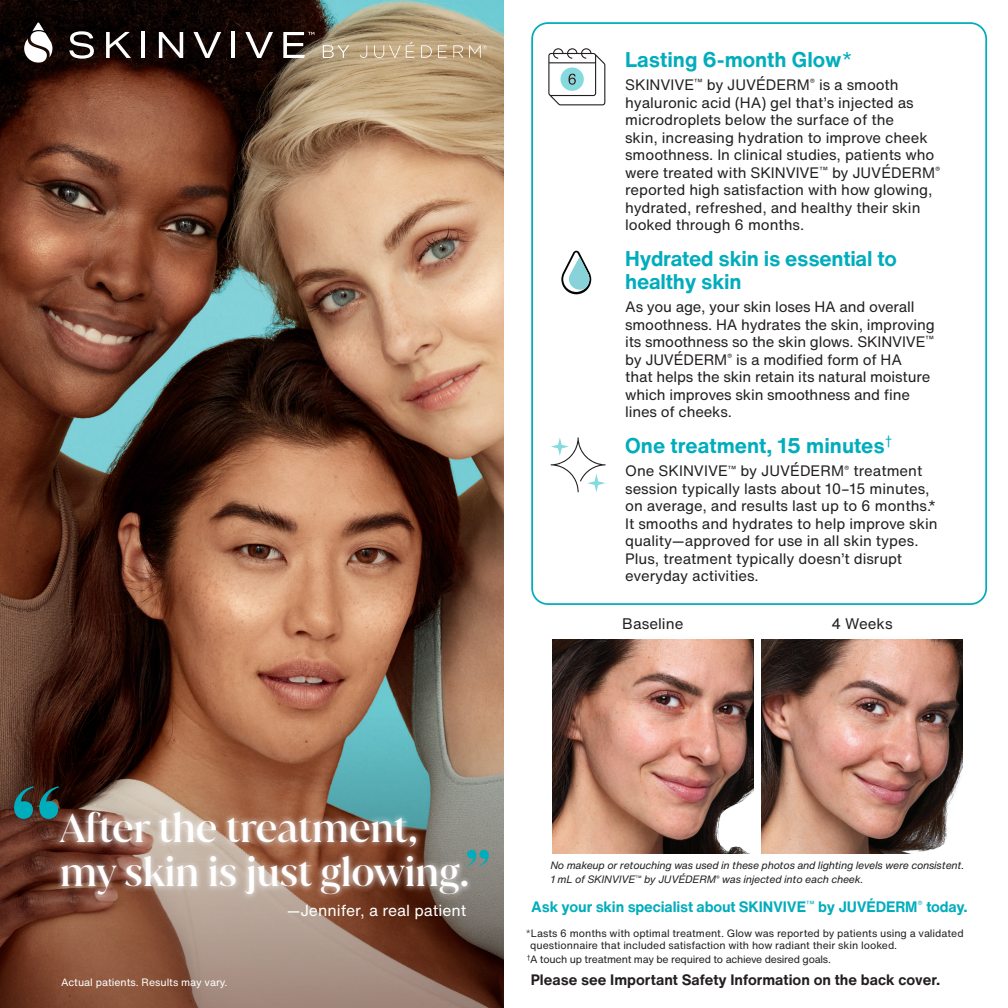
<style>
.page{position:relative;width:1008px;height:1008px;background:#fff}
.page>*{position:absolute;margin:0;border:0;box-sizing:border-box;transform-origin:0 0}
.t1{font:500 121.1px "Juana";color:#00adbc}
.t2{font:500 59.5px "Juana";color:#00adbc}
.t3{font:500 38.85px "Juana";color:#fff}
.t4{font:700 21px/22.8px "Helvetica Now Text";letter-spacing:-.01em;color:#00adbc}
.t5{font:15.75px "Helvetica Now Text";color:#fff}
.t6{font:15.05px "Helvetica Now Text";color:#231f20}
.t7{font:14.88px/17.5px "Helvetica Now Text";letter-spacing:-.005em;color:#231f20}
.t8{font:700 14.88px "Helvetica Now Text";letter-spacing:-.01em;color:#00adbc}
.t9{font:700 14.88px "Helvetica Now Text";color:#231f20}
.t10{font:10.5px/11.7px "Helvetica Now Text";color:#231f20}
.t11{font:italic 10.5px/14px "Helvetica Now Text";letter-spacing:-.02em;color:#231f20}
.t12{font:10.5px "Helvetica Now Text";letter-spacing:-.02em;color:#231f20}
.t13{font:10.5px "Helvetica Now Text";color:#fff}
.ISI_Body_Copy{font:6.12px "Helvetica Now Text";color:#231f20}
.s1{font-weight:400}
.s2{font-weight:300}
</style>
<div class="page">
<img style="left:0;top:0;width:504px;height:701px">
<svg style="left:0;top:701px;width:504px;height:307px;background:#7f6050"></svg>
<img style="left:552px;top:639px;width:202px;height:214px">
<img style="left:761px;top:639px;width:202px;height:214px">
<svg style="left:551px;top:437px;width:55px;height:55px"></svg>
<svg style="left:548px;top:48px;width:57px;height:57px"></svg>
<div style="left:531px;top:22px;width:456px;height:583px;border:2px solid #00adbc;border-radius:16px"></div>
<svg style="left:561px;top:251px;width:30px;height:43px"></svg>
<div style="left:54px;top:805px;width:420px;height:96px;background:#fff;opacity:.91"></div>
<svg style="left:24px;top:23px;width:28px;height:40px"></svg>
<svg style="left:69px;top:31px;width:25px;height:28px"></svg>
<svg style="left:106px;top:32px;width:25px;height:26px"></svg>
<hr style="left:142px;top:32px;width:3px;height:26px;background:#fff">
<svg style="left:159px;top:32px;width:24px;height:26px"></svg>
<svg style="left:193px;top:32px;width:28px;height:26px"></svg>
<hr style="left:231px;top:32px;width:4px;height:26px;background:#fff">
<svg style="left:245px;top:32px;width:28px;height:26px"></svg>
<svg style="left:283px;top:32px;width:31px;height:26px"></svg>
<svg style="left:323px;top:45px;width:26px;height:13px"></svg>
<svg style="left:360px;top:45px;width:7px;height:13px"></svg>
<svg style="left:374px;top:42px;width:41px;height:16px"></svg>
<svg style="left:421px;top:45px;width:11px;height:13px"></svg>
<svg style="left:438px;top:45px;width:9px;height:13px"></svg>
<svg style="left:453px;top:45px;width:10px;height:13px"></svg>
<svg style="left:469px;top:45px;width:18px;height:13px"></svg>
<p class="t4" style="left:625px;top:48px;width:229px">Lasting 6-month Glow<span class="s1">*</span></p>
<p class="t7" style="left:625px;top:76px;width:317px">SKINVIVE<sup>™</sup> by JUVÉDERM<sup>®</sup> is a smooth hyaluronic acid (HA) gel that’s injected as microdroplets below the surface of the<br>skin, increasing hydration to improve cheek smoothness. In clinical studies, patients who were treated with SKINVIVE<sup>™</sup> by JUVÉDERM<sup>® </sup>reported high satisfaction with how glowing, hydrated, refreshed, and healthy their skin looked through 6 months.</p>
<p class="t4" style="left:625px;top:247px;width:273px">Hydrated skin is essential to healthy skin</p>
<p class="t7" style="left:625px;top:298px;width:311px">As you age, your skin loses HA and overall smoothness. HA hydrates the skin, improving its smoothness so the skin glows. SKINVIVE<sup>™ </sup>by JUVÉDERM<sup>®</sup> is a modified form of HA<br>that helps the skin retain its natural moisture which improves skin smoothness and fine lines of cheeks.</p>
<p class="t4" style="left:625px;top:434px;width:269px">One treatment, 15 minutes<sup>†</sup></p>
<p class="t7" style="left:625px;top:463px;width:314px">One SKINVIVE<sup>™</sup> by JUVÉDERM<sup>®</sup> treatment session typically lasts about 10–15 minutes, on average, and results last up to 6 months.* It smooths and hydrates to help improve skin quality—approved for use in all skin types.<br>Plus, treatment typically doesn’t disrupt everyday activities.</p>
<p class="t6" style="left:622px;top:614px;width:63px">Baseline</p>
<p class="t6" style="left:832px;top:614px;width:63px">4 Weeks</p>
<p class="t1" style="left:9px;top:760px;width:55px">“</p>
<p class="t3" style="left:60px;top:803px;width:359px">After the treatment,</p>
<p class="t3" style="left:60px;top:846px;width:411px">my skin is just glowing.</p>
<p class="t2" style="left:491px;top:879px;width:28px;rotate:-180deg">“</p>
<p class="t5" style="left:287px;top:900px;width:181px">—Jennifer, a real patient</p>
<p class="t11" style="left:550px;top:859px;width:416px">No makeup or retouching was used in these photos and lighting levels were consistent.<br>1 mL of SKINVIVE<sup>™</sup> by JUVÉDERM<sup>®</sup> was injected into each cheek.</p>
<p class="t8" style="left:531px;top:896px;width:438px">Ask your skin specialist about SKINVIVE<sup>™</sup> by JUVÉDERM<sup>®</sup> today.</p>
<p class="t10" style="left:530px;top:927px;width:435px;text-indent:-5px"><span class="s2">*</span>Lasts 6 months with optimal treatment. Glow was reported by patients using a validated questionnaire that included satisfaction with how radiant their skin looked.</p>
<p class="t12" style="left:530px;top:952px;width:303px">A touch up treatment may be required to achieve desired goals.</p>
<p class="ISI_Body_Copy" style="left:527px;top:954px;width:5px">†</p>
<p class="t13" style="left:61px;top:975px;width:168px">Actual patients. Results may vary.</p>
<p class="t9" style="left:531px;top:970px;width:411px">Please see Important Safety Information on the back cover.</p>
</div>
